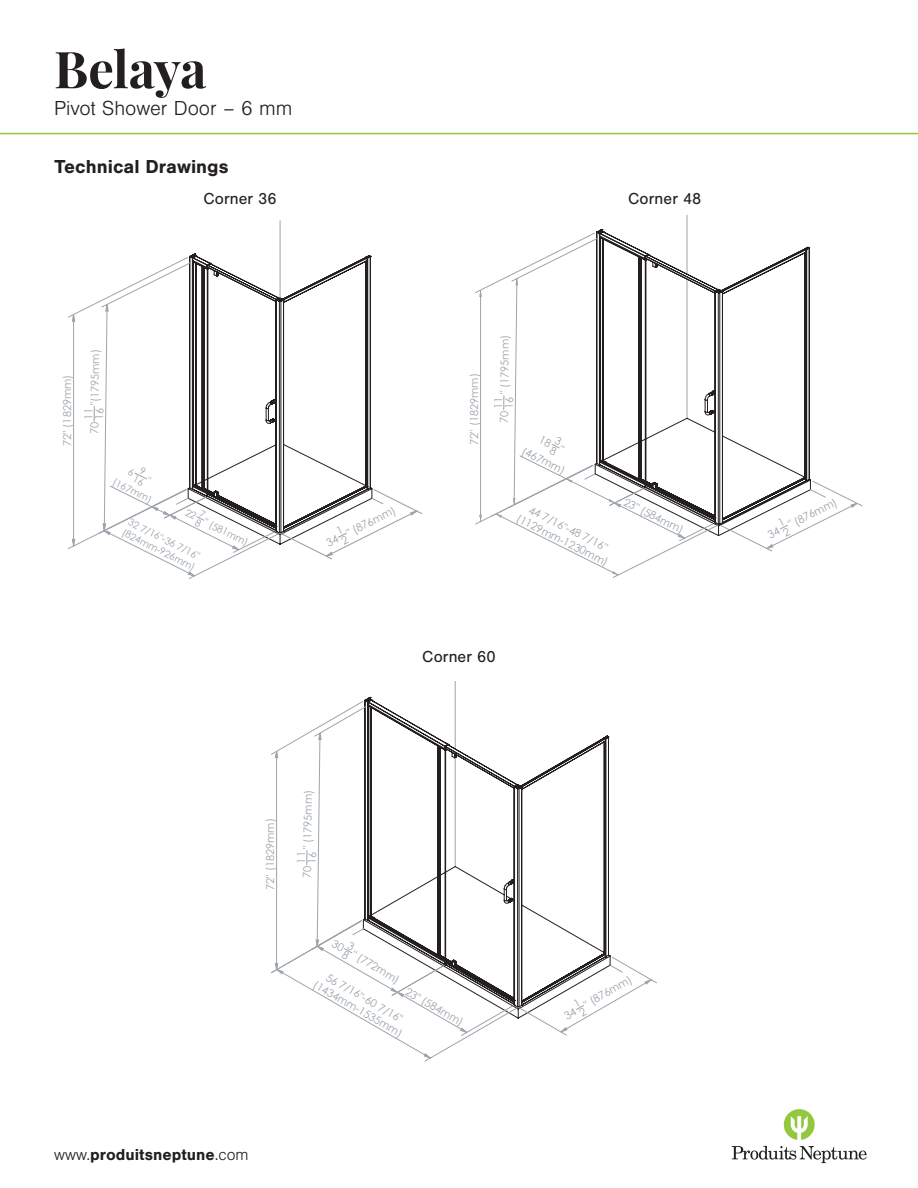
<style>
.page{position:relative;width:918px;height:1188px;background:#fff}
.page>*{position:absolute;margin:0;border:0;box-sizing:border-box;transform-origin:0 0}
.t1{font:700 51px "Playfair Display";letter-spacing:-.015em;color:#231f20}
.t2{font:300 21px "Nimbus San";letter-spacing:-.005em;color:#231f20}
.t3{font:700 19.5px "Nimbus San";color:#231f20}
.t4{font:16.5px "Nimbus San";letter-spacing:.005em;color:#231f20}
.t5{font:700 16.5px "Nimbus San";color:#231f20}
.t6{font:10.95px/10.8px "Century Gothic";color:#9da4ab}
.t7{font:9.9px/11.9px "Century Gothic";color:#9da4ab}
.s1{font-weight:300}
</style>
<div class="page">
<svg style="left:784px;top:1109px;width:31px;height:31px"></svg>
<svg style="left:732px;top:1146px;width:135px;height:17px"></svg>
<hr style="left:0;top:133px;width:918px;height:1px;background:#94c83c">
<hr style="left:687px;top:216px;width:1px;height:58px;background:#9da4ab">
<hr style="left:455px;top:682px;width:1px;height:67px;background:#9da4ab">
<svg style="left:68px;top:257px;width:354px;height:322px"></svg>
<svg style="left:475px;top:233px;width:388px;height:345px"></svg>
<svg style="left:271px;top:701px;width:386px;height:361px"></svg>
<h1 class="t1" style="left:54px;top:29px;width:154px">Belaya</h1>
<h2 class="t2" style="left:54px;top:97px;width:240px">Pivot Shower Door – 6 mm</h2>
<h3 class="t3" style="left:55px;top:155px;width:176px">Technical Drawings</h3>
<h3 class="t4" style="left:203px;top:190px;width:75px">Corner 36</h3>
<h3 class="t4" style="left:628px;top:190px;width:75px">Corner 48</h3>
<p class="t6" style="left:62px;top:446px;width:73px;rotate:-90deg">72" (1829mm)</p>
<p class="t6" style="left:89px;top:405px;width:58px;rotate:-89deg">m5971 ( " m )</p>
<p class="t6" style="left:83px;top:420px;width:14px;rotate:-89deg">11<br>61</p>
<p class="t7" style="left:116px;top:476px;width:44px;rotate:26deg">(167mm)</p>
<p class="t7" style="left:131px;top:515px;width:82px;rotate:27deg">32 7/16"-36 7/16" (824mm-926mm)</p>
<p class="t6" style="left:324px;top:539px;width:77px;rotate:-27deg">34 2 " (876mm)</p>
<p class="t7" style="left:207px;top:516px;width:50px;rotate:27deg">" (581mm)</p>
<p class="t6" style="left:469px;top:445px;width:73px;rotate:-90deg">72" (1829mm)</p>
<p class="t6" style="left:499px;top:394px;width:61px;rotate:-89deg">m5971 ( " m )</p>
<p class="t6" style="left:493px;top:409px;width:14px;rotate:-89deg">11<br>61</p>
<p class="t6" style="left:538px;top:418px;width:48px;line-height:23.7px;text-indent:25px;rotate:26deg">3 (467mm)</p>
<p class="t6" style="left:627px;top:496px;width:67px;rotate:27deg">23" (584mm)</p>
<p class="t6" style="left:526px;top:500px;width:102px;line-height:13px;text-align:center;rotate:27deg">44 7/16"-48 7/16" (1129mm-1230mm)</p>
<p class="t6" style="left:766px;top:531px;width:77px;rotate:-27deg">34 2 " (876mm)</p>
<h3 class="t4" style="left:422px;top:648px;width:75px">Corner 60</h3>
<p class="t6" style="left:265px;top:890px;width:73px;rotate:-90deg">72" (1829mm)</p>
<p class="t6" style="left:302px;top:849px;width:61px;rotate:-89deg">m5971 ( " m )</p>
<p class="t6" style="left:296px;top:863px;width:14px;rotate:-89deg">11<br>61</p>
<h3 class="t5" style="left:54px;top:1145px;width:196px"><span class="s1">www.</span>produitsneptune<span class="s1">.com</span></h3>
<p class="t6" style="left:351px;top:940px;width:140px;rotate:30deg">3<br>8 " (772mm) 23" (584mm)</p>
<p class="t6" style="left:324px;top:967px;width:102px;line-height:13px;text-align:center;rotate:30deg">56 7/16"-60 7/16" (1434mm-1535mm)</p>
<p class="t6" style="left:562px;top:1012px;width:78px;rotate:-30deg">34 2 " (876mm)</p>
</div>
